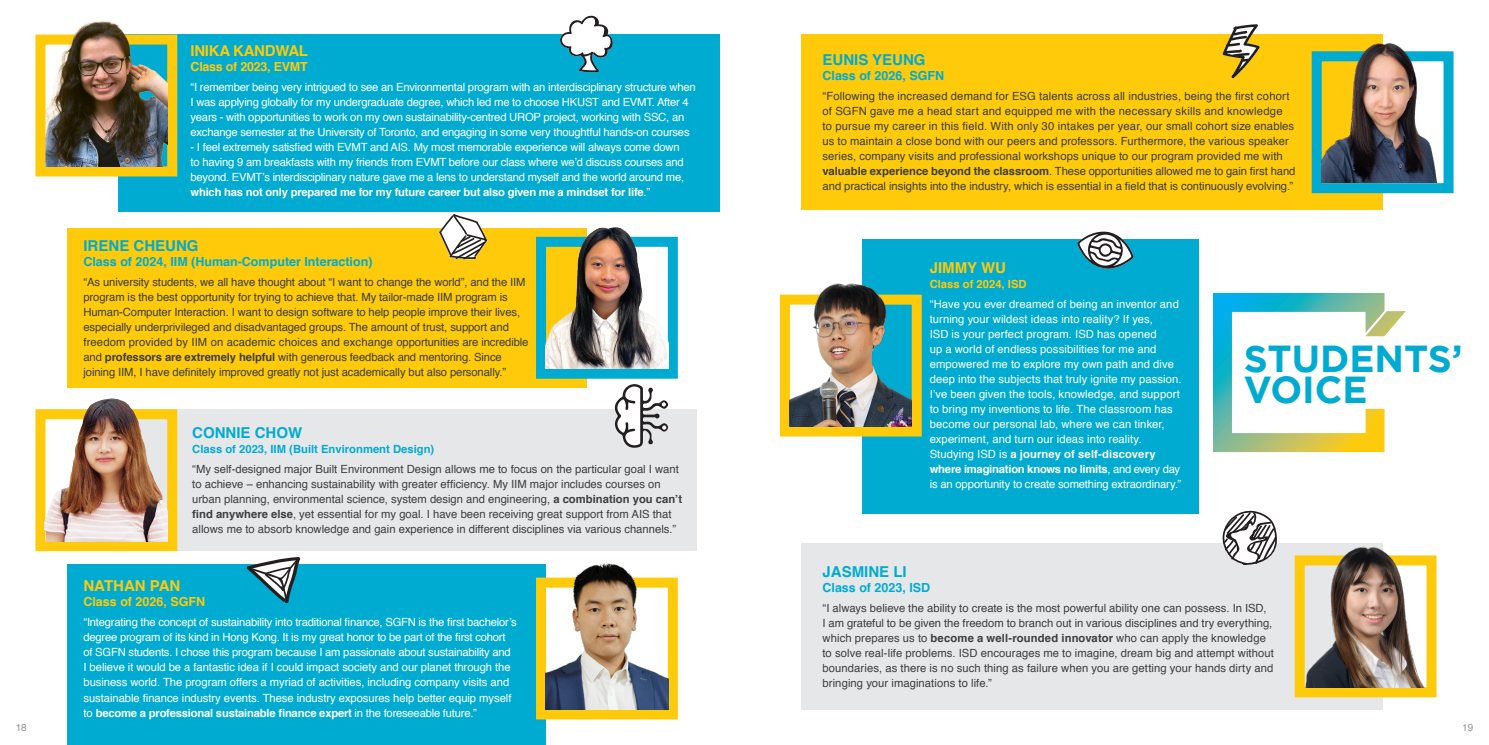
<style>
.page{position:relative;width:1489px;height:745px;background:#fff}
.page>*{position:absolute;margin:0;border:0;box-sizing:border-box;transform-origin:0 0}
.t1{font:700 37.5px "Gotham";color:#00abd2}
.t2{font:700 15px "Helvetica";color:#00abd2}
.t3{font:700 15px "Helvetica";letter-spacing:-.02em;color:#feca0a}
.t4{font:700 15px "Helvetica";color:#feca0a}
.t5{font:700 12.5px "Helvetica";color:#00abd2}
.t6{font:700 12.5px "Helvetica";letter-spacing:-.01em;color:#feca0a}
.t7{font:11.25px/15px "Helvetica";color:#3e3e3f}
.t8{font:11.25px/15px "Helvetica";letter-spacing:-.02em;color:#fff}
.t9{font:11.25px/15px "Helvetica";letter-spacing:.01em;color:#fff}
.t10{font:11.25px/15px "Helvetica";letter-spacing:.005em;color:#fff}
.t11{font:700 11.25px "Helvetica";color:#00abd2}
.t12{font:700 11.25px "Helvetica";color:#feca0a}
.t13{font:10px "Helvetica";color:#939598}
.s1{font-weight:700}
</style>
<div class="page">
<div style="left:801px;top:35px;width:581px;height:175px;background:#feca0a"></div>
<div style="left:67px;top:564px;width:478px;height:180px;background:#00abd2"></div>
<div style="left:801px;top:542px;width:581px;height:167px;background:#e6e7e9"></div>
<div style="left:1311px;top:51px;width:142px;height:142px;border:10px solid #00abd2"></div>
<div style="left:536px;top:577px;width:141px;height:142px;border:10px solid #feca0a"></div>
<div style="left:1294px;top:555px;width:142px;height:142px;border:10px solid #feca0a"></div>
<img style="left:1321px;top:35px;width:122px;height:148px">
<img style="left:545px;top:563px;width:123px;height:145px">
<div style="left:118px;top:35px;width:601px;height:177px;background:#00abd2"></div>
<div style="left:118px;top:409px;width:578px;height:141px;background:#e6e7e9"></div>
<div style="left:862px;top:239px;width:336px;height:274px;background:#00abd2"></div>
<div style="left:35px;top:35px;width:142px;height:141px;border:10px solid #feca0a"></div>
<div style="left:35px;top:409px;width:142px;height:141px;border:10px solid #feca0a"></div>
<div style="left:780px;top:294px;width:141px;height:142px;border:10px solid #feca0a"></div>
<img style="left:45px;top:20px;width:122px;height:146px">
<svg style="left:560px;top:15px;width:55px;height:58px"></svg>
<img style="left:44px;top:387px;width:123px;height:154px">
<img style="left:789px;top:283px;width:122px;height:143px">
<img style="left:1304px;top:542px;width:122px;height:145px">
<svg style="left:246px;top:557px;width:55px;height:46px"></svg>
<svg style="left:1221px;top:510px;width:56px;height:55px"></svg>
<svg style="left:1213px;top:293px;width:192px;height:159px"></svg>
<svg style="left:1222px;top:24px;width:37px;height:55px"></svg>
<svg style="left:1077px;top:231px;width:56px;height:38px"></svg>
<svg style="left:614px;top:384px;width:54px;height:64px"></svg>
<div style="left:67px;top:228px;width:519px;height:159px;background:#feca0a"></div>
<div style="left:536px;top:237px;width:141px;height:141px;border:10px solid #00abd2"></div>
<img style="left:545px;top:227px;width:123px;height:141px">
<svg style="left:439px;top:214px;width:48px;height:46px"></svg>
<p class="t3" style="left:190px;top:39px;width:119px">INIKA KANDWAL</p>
<p class="t6" style="left:190px;top:57px;width:119px">Class of 2023, EVMT</p>
<p class="t8" style="left:190px;top:80px;width:506px">“I remember being very intrigued to see an Environmental program with an interdisciplinary structure when I was applying globally for my undergraduate degree, which led me to choose HKUST and EVMT. After 4 years - with opportunities to work on my own sustainability-centred UROP project, working with SSC, an exchange semester at the University of Toronto, and engaging in some very thoughtful hands-on courses</p>
<p class="t8" style="left:190px;top:140px;width:495px">- I feel extremely satisfied with EVMT and AIS. My most memorable experience will always come down to having 9 am breakfasts with my friends from EVMT before our class where we’d discuss courses and beyond. EVMT’s interdisciplinary nature gave me a lens to understand myself and the world around me, <span class="s1">which has not only prepared me for my future career but also given me a mindset for life</span>.”</p>
<p class="t2" style="left:83px;top:233px;width:117px">IRENE CHEUNG</p>
<p class="t5" style="left:83px;top:251px;width:290px">Class of 2024, IIM (Human-Computer Interaction)</p>
<p class="t7" style="left:83px;top:274px;width:446px">“As university students, we all have thought about “I want to change the world”, and the IIM program is the best opportunity for trying to achieve that. My tailor-made IIM program is Human-Computer Interaction. I want to design software to help people improve their lives, especially underprivileged and disadvantaged groups. The amount of trust, support and freedom provided by IIM on academic choices and exchange opportunities are incredible and <span class="s1">professors are extremely helpful</span> with generous feedback and mentoring. Since joining IIM, I have definitely improved greatly not just academically but also personally.”</p>
<p class="t2" style="left:192px;top:420px;width:111px">CONNIE CHOW</p>
<p class="t11" style="left:192px;top:440px;width:243px">Class of 2023, IIM (Built Environment Design)</p>
<p class="t7" style="left:192px;top:462px;width:491px">“My self-designed major Built Environment Design allows me to focus on the particular goal I want to achieve – enhancing sustainability with greater efficiency. My IIM major includes courses on urban planning, environmental science, system design and engineering, <span class="s1">a combination you can’t find anywhere else</span>, yet essential for my goal. I have been receiving great support from AIS that allows me to absorb knowledge and gain experience in different disciplines via various channels.”</p>
<p class="t4" style="left:83px;top:573px;width:98px">NATHAN PAN</p>
<p class="t6" style="left:83px;top:591px;width:123px">Class of 2026, SGFN</p>
<p class="t8" style="left:83px;top:615px;width:435px">“Integrating the concept of sustainability into traditional finance, SGFN is the first bachelor’s degree program of its kind in Hong Kong. It is my great honor to be part of the first cohort of SGFN students. I chose this program because I am passionate about sustainability and I believe it would be a fantastic idea if I could impact society and our planet through the business world. The program offers a myriad of activities, including company visits and sustainable finance industry events. These industry exposures help better equip myself to <span class="s1">become a professional sustainable finance expert</span> in the foreseeable future.”</p>
<p class="t2" style="left:822px;top:48px;width:105px">EUNIS YEUNG</p>
<p class="t5" style="left:822px;top:66px;width:123px">Class of 2026, SGFN</p>
<p class="t7" style="left:822px;top:89px;width:474px">“Following the increased demand for ESG talents across all industries, being the first cohort of SGFN gave me a head start and equipped me with the necessary skills and knowledge<br>to pursue my career in this field. With only 30 intakes per year, our small cohort size enables us to maintain a close bond with our peers and professors. Furthermore, the various speaker series, company visits and professional workshops unique to our program provided me with <span class="s1">valuable experience beyond the classroom</span>. These opportunities allowed me to gain first hand and practical insights into the industry, which is essential in a field that is continuously evolving.”</p>
<p class="t3" style="left:929px;top:255px;width:78px">JIMMY WU</p>
<p class="t12" style="left:929px;top:275px;width:98px">Class of 2024, ISD</p>
<p class="t10" style="left:929px;top:297px;width:251px">“Have you ever dreamed of being an inventor and turning your wildest ideas into reality? If yes,</p>
<p class="t9" style="left:929px;top:327px;width:253px">ISD is your perfect program. ISD has opened<br>up a world of endless possibilities for me and empowered me to explore my own path and dive deep into the subjects that truly ignite my passion.<br>I’ve been given the tools, knowledge, and support to bring my inventions to life. The classroom has</p>
<p class="t9" style="left:929px;top:417px;width:252px">become our personal lab, where we can tinker, experiment, and turn our ideas into reality.<br>Studying ISD is <span class="s1">a journey of self-discovery where imagination knows no limits</span>, and every day</p>
<p class="t8" style="left:929px;top:477px;width:253px">is an opportunity to create something extraordinary.”</p>
<p class="t1" style="left:1243px;top:333px;width:220px">STUDENTS’</p>
<p class="t1" style="left:1243px;top:365px;width:125px">VOICE</p>
<p class="t2" style="left:822px;top:559px;width:86px">JASMINE LI</p>
<p class="t5" style="left:822px;top:577px;width:109px">Class of 2023, ISD</p>
<p class="t7" style="left:822px;top:600px;width:445px">“I always believe the ability to create is the most powerful ability one can possess. In ISD,</p>
<p class="t7" style="left:822px;top:615px;width:453px">I am grateful to be given the freedom to branch out in various disciplines and try everything, which prepares us to <span class="s1">become a well-rounded innovator</span> who can apply the knowledge to solve real-life problems. ISD encourages me to imagine, dream big and attempt without boundaries, as there is no such thing as failure when you are getting your hands dirty and bringing your imaginations to life.”</p>
<p class="t13" style="left:16px;top:719px;width:13px">18</p>
<p class="t13" style="left:1461px;top:719px;width:13px">19</p>
</div>
